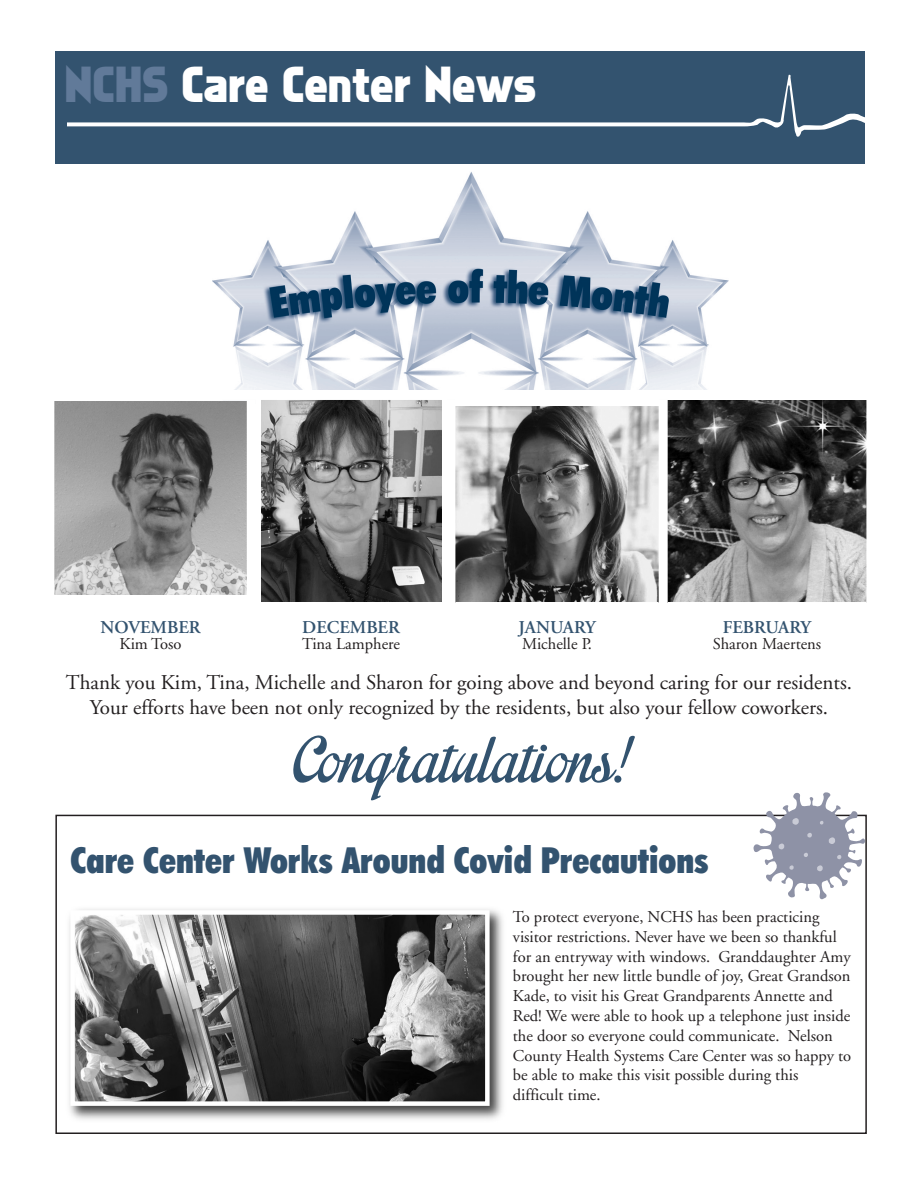
<style>
.page{position:relative;width:918px;height:1188px;background:#fff}
.page>*{position:absolute;margin:0;border:0;box-sizing:border-box;transform-origin:0 0}
.t1{font:90px "Impregnable Personal Use Only";color:#33536f}
.t2{font:46.5px "Faktos";color:#fff}
.t3{font:900 condensed 36px "Futura BT";color:#33536f}
.t4{font:21px/25.2px "Adobe Garamond";color:#231f20;text-align:center}
.t5{font:600 18px "Adobe Garamond";color:#33536f}
.t6{font:16.5px/19.8px "Adobe Garamond";color:#231f20}
.s1{color:#617a99}
</style>
<div class="page">
<div style="left:55px;top:815px;width:812px;height:319px;border:2px solid #231f20"></div>
<img style="left:213px;top:172px;width:515px;height:218px">
<div style="left:55px;top:51px;width:810px;height:113px;background:#33536f"></div>
<svg style="left:67px;top:75px;width:798px;height:62px"></svg>
<svg style="left:54px;top:400px;width:813px;height:203px;background:#7b7b7b"></svg>
<div style="left:247px;top:400px;width:9px;height:305px;background:#fff"></div>
<div style="left:446px;top:400px;width:9px;height:305px;background:#fff"></div>
<div style="left:659px;top:400px;width:9px;height:305px;background:#fff"></div>
<div style="left:54px;top:602px;width:193px;height:9px;background:#fff"></div>
<div style="left:256px;top:602px;width:190px;height:9px;background:#fff"></div>
<div style="left:455px;top:602px;width:204px;height:9px;background:#fff"></div>
<div style="left:668px;top:602px;width:198px;height:9px;background:#fff"></div>
<img style="left:69px;top:909px;width:434px;height:211px">
<img style="left:75px;top:915px;width:410px;height:186px">
<div style="left:70px;top:910px;width:420px;height:196px;border:4px solid #fff"></div>
<svg style="left:754px;top:792px;width:111px;height:107px"></svg>
<h2 class="t2" style="left:64px;top:59px;width:473px"><span class="s1">NCHS</span> Care Center News</h2>
<p class="t5" style="left:723px;top:620px;width:90px">FEBRUARY</p>
<p class="t6" style="left:713px;top:636px;width:110px">Sharon Maertens</p>
<p class="t4" style="left:66px;top:671px;width:788px">Thank you Kim, Tina, Michelle and Sharon for going above and beyond caring for our residents.<br>Your efforts have been not only recognized by the residents, but also your fellow coworkers.</p>
<h1 class="t1" style="left:292px;top:699px;width:335px">Congratulations!</h1>
<p class="t5" style="left:101px;top:620px;width:102px">NOVEMBER</p>
<p class="t6" style="left:120px;top:636px;width:64px">Kim Toso</p>
<p class="t5" style="left:302px;top:620px;width:99px">DECEMBER</p>
<p class="t6" style="left:302px;top:636px;width:99px">Tina Lamphere</p>
<p class="t5" style="left:518px;top:620px;width:79px">JANUARY</p>
<p class="t6" style="left:522px;top:636px;width:71px">Michelle P.</p>
<h3 class="t3" style="left:70px;top:845px;width:640px">Care Center Works Around Covid Precautions</h3>
<p class="t6" style="left:513px;top:908px;width:340px">To protect everyone, NCHS has been practicing visitor restrictions. Never have we been so thankful for an entryway with windows. Granddaughter Amy brought her new little bundle of joy, Great Grandson Kade, to visit his Great Grandparents Annette and Red! We were able to hook up a telephone just inside the door so everyone could communicate. Nelson County Health Systems Care Center was so happy to be able to make this visit possible during this difficult time.</p>
</div>
